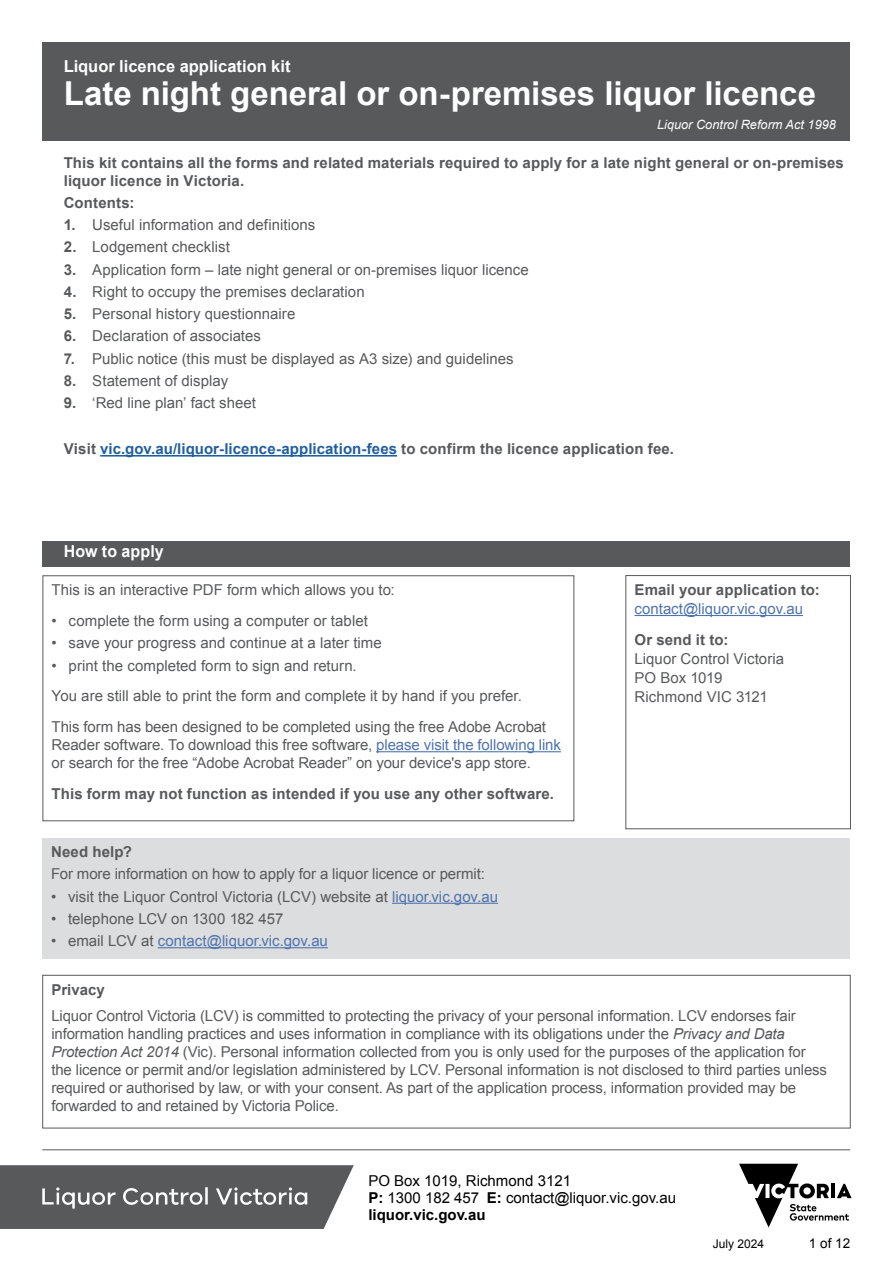
<style>
.page{position:relative;width:893px;height:1263px;background:#fff}
.page>*{position:absolute;margin:0;border:0;box-sizing:border-box;transform-origin:0 0}
.t1{font:700 33px "Arial";letter-spacing:-.005em;color:#fff}
.t2{font:700 16.5px "Arial";color:#fff}
.t3{font:15px/18px "Arial";letter-spacing:-.005em;color:#58595b}
.t4{font:700 15px/18px "Arial";letter-spacing:.01em;color:#58595b}
.t5{font:700 15px "Arial";letter-spacing:.005em;color:#215e9e}
.t6{font:15px/17.2px "Arial";color:#000}
.t7{font:15px "Arial";color:#4f73ad}
.t8{font:13.5px "Arial";color:#000}
.t9{font:italic 12.75px "Arial";color:#fff}
.t10{font:12px "Arial";color:#000}
.s1{font-weight:700}
.s2{color:#58595b}
.s3{color:#4f73ad}
.s4{font-style:italic}
</style>
<div class="page">
<svg style="left:739px;top:1164px;width:113px;height:63px"></svg>
<hr style="left:42px;top:1149px;width:808px;height:1px;background:#58595b">
<svg style="left:0;top:1165px;width:354px;height:64px;background:#696a6c"></svg>
<div style="left:43px;top:541px;width:807px;height:25px;background:#58595b"></div>
<div style="left:43px;top:838px;width:807px;height:120px;background:#dcddde"></div>
<hr style="left:392px;top:903px;width:106px;height:1px;background:#4f73ad">
<hr style="left:158px;top:947px;width:170px;height:1px;background:#4f73ad">
<hr style="left:376px;top:751px;width:185px;height:1px;background:#4f73ad">
<div style="left:43px;top:576px;width:531px;height:245px;border:1px solid #58595b"></div>
<div style="left:43px;top:975px;width:807px;height:153px;border:1px solid #58595b"></div>
<div style="left:43px;top:43px;width:807px;height:98px;background:#58595b"></div>
<hr style="left:100px;top:455px;width:297px;height:2px;background:#215e9e">
<hr style="left:634px;top:615px;width:169px;height:1px;background:#4f73ad">
<div style="left:626px;top:575px;width:225px;height:254px;border:1px solid #58595b"></div>
<p class="t2" style="left:64px;top:55px;width:228px">Liquor licence application kit</p>
<h1 class="t1" style="left:64px;top:71px;width:754px">Late night general or on-premises liquor licence</h1>
<p class="t9" style="left:657px;top:117px;width:180px">Liquor Control Reform Act 1998</p>
<p class="t4" style="left:64px;top:154px;width:782px">This kit contains all the forms and related materials required to apply for a late night general or on-premises liquor licence in Victoria.</p>
<p class="t4" style="left:64px;top:194px;width:72px">Contents:</p>
<p class="t3" style="left:64px;top:216px;width:253px"><span class="s1">1.</span> Useful information and definitions</p>
<p class="t3" style="left:64px;top:238px;width:168px"><span class="s1">2.</span> Lodgement checklist</p>
<p class="t3" style="left:64px;top:260px;width:466px"><span class="s1">3.</span> Application form – late night general or on-premises liquor licence</p>
<p class="t3" style="left:64px;top:283px;width:302px"><span class="s1">4.</span> Right to occupy the premises declaration</p>
<p class="t3" style="left:64px;top:305px;width:233px"><span class="s1">5.</span> Personal history questionnaire</p>
<p class="t3" style="left:64px;top:327px;width:199px"><span class="s1">6.</span> Declaration of associates</p>
<p class="t3" style="left:64px;top:349px;width:451px"><span class="s1">7.</span> Public notice (this must be displayed as A3 size) and guidelines</p>
<p class="t3" style="left:64px;top:372px;width:166px"><span class="s1">8.</span> Statement of display</p>
<p class="t3" style="left:64px;top:394px;width:194px"><span class="s1">9.</span> ‘Red line plan’ fact sheet</p>
<p class="t5" style="left:64px;top:439px;width:612px"><span class="s2">Visit</span> vic.gov.au/liquor-licence-application-fees <span class="s2">to confirm the licence application fee.</span></p>
<p class="t2" style="left:64px;top:540px;width:101px">How to apply</p>
<p class="t3" style="left:52px;top:581px;width:345px">This is an interactive PDF form which allows you to:</p>
<p class="t3" style="left:52px;top:612px;width:318px">• complete the form using a computer or tablet</p>
<p class="t3" style="left:52px;top:634px;width:332px">• save your progress and continue at a later time</p>
<p class="t3" style="left:52px;top:650px;width:496px;line-height:30.8px">• print the completed form to sign and return.<br>You are still able to print the form and complete it by hand if you prefer.<br>This form has been designed to be completed using the free Adobe Acrobat</p>
<p class="t3" style="left:52px;top:736px;width:511px">Reader software. To download this free software, <span class="s3">please visit the following link </span>or search for the free “Adobe Acrobat Reader” on your device's app store.</p>
<p class="t4" style="left:52px;top:785px;width:504px">This form may not function as intended if you use any other software.</p>
<p class="t4" style="left:51px;top:843px;width:83px">Need help?</p>
<p class="t3" style="left:51px;top:865px;width:435px">For more information on how to apply for a liquor licence or permit:</p>
<p class="t3" style="left:51px;top:887px;width:448px">• visit the Liquor Control Victoria (LCV) website at <span class="s3">liquor.vic.gov.au</span></p>
<p class="t3" style="left:51px;top:910px;width:234px">• telephone LCV on 1300 182 457</p>
<p class="t7" style="left:51px;top:931px;width:278px"><span class="s2">• email LCV at</span> contact@liquor.vic.gov.au</p>
<p class="t4" style="left:634px;top:581px;width:187px">Email your application to:</p>
<p class="t7" style="left:634px;top:599px;width:170px">contact@liquor.vic.gov.au</p>
<p class="t4" style="left:634px;top:632px;width:95px">Or send it to:</p>
<p class="t3" style="left:634px;top:650px;width:151px;line-height:18.8px">Liquor Control Victoria<br>PO Box 1019<br>Richmond VIC 3121</p>
<p class="t4" style="left:51px;top:981px;width:55px">Privacy</p>
<p class="t3" style="left:51px;top:1007px;width:777px">Liquor Control Victoria (LCV) is committed to protecting the privacy of your personal information. LCV endorses fair information handling practices and uses information in compliance with its obligations under the <span class="s4">Privacy and Data Protection Act 2014</span> (Vic). Personal information collected from you is only used for the purposes of the application for the licence or permit and/or legislation administered by LCV. Personal information is not disclosed to third parties unless required or authorised by law, or with your consent. As part of the application process, information provided may be forwarded to and retained by Victoria Police.</p>
<p class="t6" style="left:368px;top:1172px;width:309px">PO Box 1019, Richmond 3121<br><span class="s1">P:</span> 1300 182 457 <span class="s1">E:</span> contact@liquor.vic.gov.au <span class="s1">liquor.vic.gov.au</span></p>
<p class="t10" style="left:713px;top:1236px;width:53px">July 2024</p>
<p class="t8" style="left:809px;top:1234px;width:43px">1 of 12</p>
</div>
